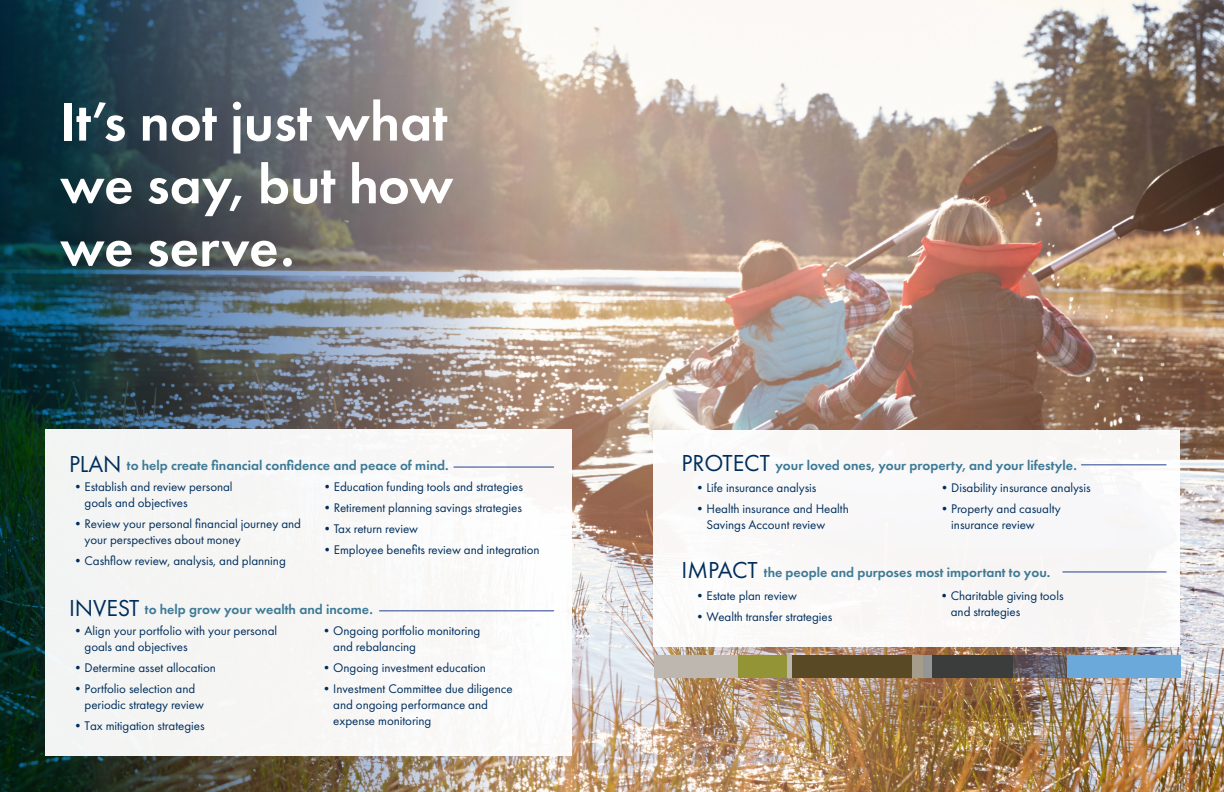
<style>
.page{position:relative;width:1224px;height:792px;background:#fff}
.page>*{position:absolute;margin:0;border:0;box-sizing:border-box;transform-origin:0 0}
.t1{font:600 56.5px/62.7px "Futura PT";color:#fff;text-align:justify}
.t2{font:24px "Futura PT";letter-spacing:-.005em;color:#002e5c}
.t3{font:600 14px "Futura PT";color:#3d7a96}
.t4{font:13px/16px "Futura PT";letter-spacing:-.005em;color:#002e5c}
</style>
<div class="page">
<img style="left:523px;top:0;width:701px;height:792px">
<img style="left:0;top:0;width:523px;height:792px">
<div style="left:653px;top:430px;width:527px;height:216px;background:#f9f7f8"></div>
<div style="left:45px;top:430px;width:527px;height:326px;background:#f7f6f5"></div>
<hr style="left:454px;top:467px;width:100px;height:1px;background:#253f8e">
<hr style="left:379px;top:611px;width:175px;height:1px;background:#253f8e">
<hr style="left:1081px;top:465px;width:85px;height:1px;background:#253f8e">
<hr style="left:1063px;top:572px;width:103px;height:1px;background:#253f8e">
<div style="left:654px;top:655px;width:313px;height:23px;background:#beb7af"></div>
<div style="left:738px;top:655px;width:49px;height:23px;background:#929435"></div>
<div style="left:793px;top:655px;width:220px;height:23px;background:#5a4925"></div>
<svg style="left:931px;top:655px;width:137px;height:23px;background:#4b4a4e"></svg>
<div style="left:1068px;top:655px;width:113px;height:23px;background:#6ba9db"></div>
<svg style="left:912px;top:655px;width:19px;height:23px"></svg>
<p class="t1" style="left:60px;top:90px;width:395px">It’s not just what we say, but how we serve.</p>
<p class="t2" style="left:69px;top:449px;width:54px">PLAN</p>
<p class="t3" style="left:127px;top:457px;width:323px">to help create financial confidence and peace of mind.</p>
<p class="t4" style="left:85px;top:478px;width:150px;text-indent:-13px">•Establish and review personal goals and objectives</p>
<p class="t4" style="left:85px;top:515px;width:218px;text-indent:-13px">•Review your personal financial journey and your perspectives about money</p>
<p class="t4" style="left:72px;top:552px;width:216px">•Cashflow review, analysis, and planning</p>
<p class="t4" style="left:321px;top:478px;width:204px">•Education funding tools and strategies</p>
<p class="t4" style="left:321px;top:499px;width:203px">•Retirement planning savings strategies</p>
<p class="t4" style="left:321px;top:520px;width:99px">•Tax return review</p>
<p class="t4" style="left:321px;top:541px;width:220px">•Employee benefits review and integration</p>
<p class="t2" style="left:69px;top:593px;width:72px">INVEST</p>
<p class="t3" style="left:145px;top:601px;width:230px">to help grow your wealth and income.</p>
<p class="t4" style="left:85px;top:623px;width:194px;text-indent:-13px">•Align your portfolio with your personal goals and objectives</p>
<p class="t4" style="left:72px;top:660px;width:146px">•Determine asset allocation</p>
<p class="t4" style="left:85px;top:681px;width:121px;text-indent:-13px">•Portfolio selection and periodic strategy review</p>
<p class="t4" style="left:72px;top:718px;width:134px">•Tax mitigation strategies</p>
<p class="t4" style="left:333px;top:623px;width:149px;text-indent:-13px">•Ongoing portfolio monitoring and rebalancing</p>
<p class="t4" style="left:320px;top:660px;width:167px">•Ongoing investment education</p>
<p class="t4" style="left:333px;top:681px;width:181px;text-indent:-13px">•Investment Committee due diligence and ongoing performance and expense monitoring</p>
<p class="t2" style="left:682px;top:449px;width:90px">PROTECT</p>
<p class="t3" style="left:776px;top:456px;width:303px">your loved ones, your property, and your lifestyle.</p>
<p class="t4" style="left:694px;top:480px;width:125px">•Life insurance analysis</p>
<p class="t4" style="left:706px;top:501px;width:144px;text-indent:-13px">•Health insurance and Health<br>Savings Account review</p>
<p class="t4" style="left:938px;top:480px;width:154px">•Disability insurance analysis</p>
<p class="t4" style="left:951px;top:501px;width:111px;text-indent:-13px">•Property and casualty insurance review</p>
<p class="t2" style="left:682px;top:556px;width:78px">IMPACT</p>
<p class="t3" style="left:764px;top:563px;width:288px">the people and purposes most important to you.</p>
<p class="t4" style="left:694px;top:588px;width:105px">•Estate plan review</p>
<p class="t4" style="left:694px;top:609px;width:140px">•Wealth transfer strategies</p>
<p class="t4" style="left:951px;top:588px;width:114px;text-indent:-13px">•Charitable giving tools and strategies</p>
</div>
